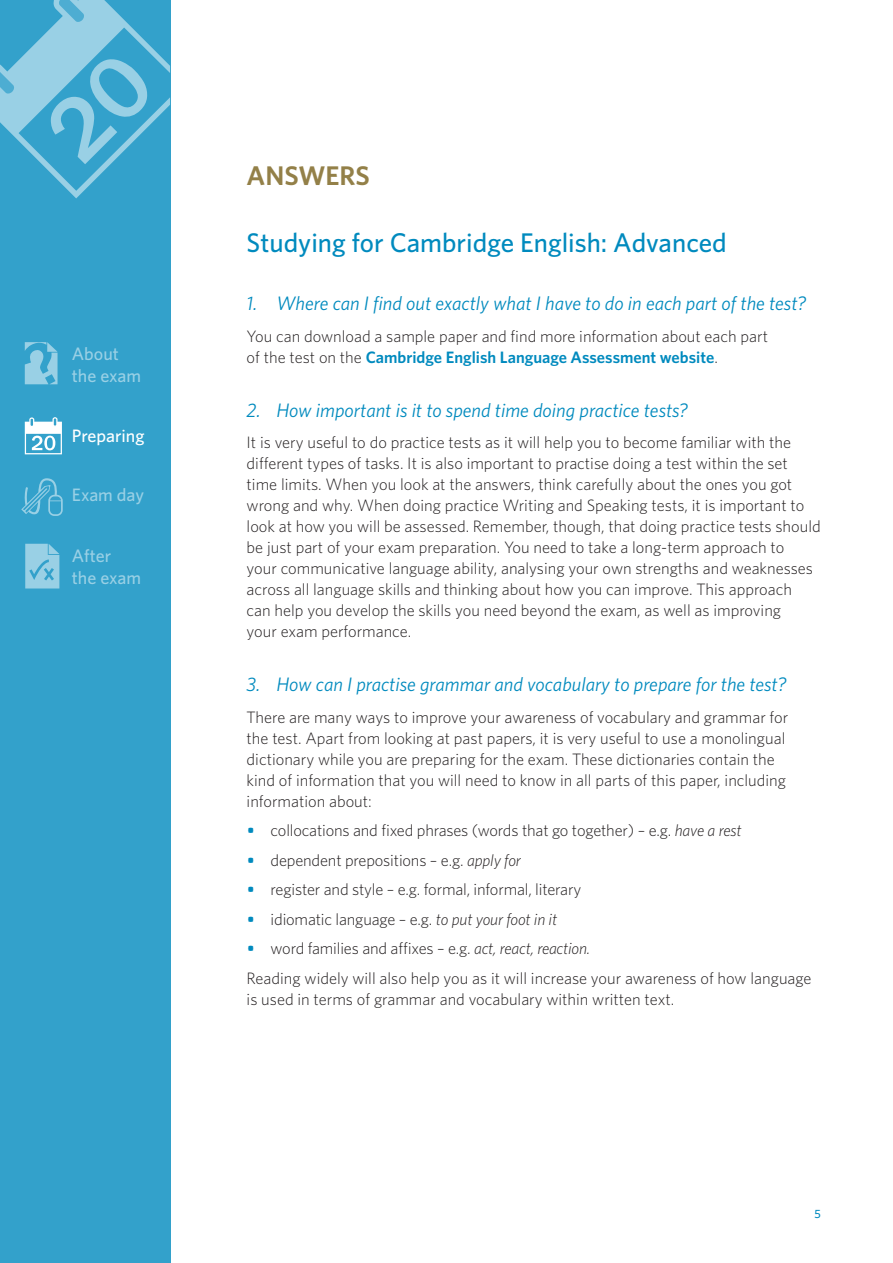
<style>
.page{position:relative;width:893px;height:1263px;background:#fff}
.page>*{position:absolute;margin:0;border:0;box-sizing:border-box;transform-origin:0 0}
.Page_Header_IFC{font:500 27px "Whitney";color:#008abe}
.Page_Header_IFC-2{font:600 27px "Whitney";color:#938048}
.t1{font:italic 19.5px "Whitney";color:#008abe}
.t2{font:500 18px/21.6px "Whitney";color:#99d0e5}
.t3{font:500 18px "Whitney";color:#fff}
.Body_Text_IFC{font:300 16.5px/21px "Whitney";color:#231f20}
.t4{font:500 12px "Whitney";color:#008abe}
.s1{font-weight:600;color:#008abe}
.s2{font-style:italic}
</style>
<div class="page">
<div style="left:0;top:0;width:170px;height:1263px;background:#33a1cb"></div>
<svg style="left:0;top:0;width:170px;height:198px"></svg>
<svg style="left:25px;top:544px;width:34px;height:44px"></svg>
<svg style="left:21px;top:478px;width:42px;height:38px"></svg>
<svg style="left:25px;top:417px;width:37px;height:37px"></svg>
<svg style="left:25px;top:342px;width:33px;height:42px"></svg>
<p class="t2" style="left:72px;top:343px;width:71px">About the exam</p>
<p class="t3" style="left:72px;top:424px;width:74px">Preparing</p>
<p class="t2" style="left:72px;top:484px;width:74px">Exam day</p>
<p class="t2" style="left:72px;top:545px;width:71px">After<br>the exam</p>
<p class="Page_Header_IFC-2" style="left:247px;top:158px;width:125px">ANSWERS</p>
<p class="Page_Header_IFC" style="left:247px;top:225px;width:482px">Studying for Cambridge English: Advanced</p>
<p class="t1" style="left:247px;top:291px;width:561px">1. Where can I find out exactly what I have to do in each part of the test?</p>
<p class="Body_Text_IFC" style="left:247px;top:325px;width:523px">You can download a sample paper and find more information about each part of the test on the <span class="s1">Cambridge English Language Assessment website</span>.</p>
<p class="t1" style="left:247px;top:397px;width:443px">2. How important is it to spend time doing practice tests?</p>
<p class="Body_Text_IFC" style="left:247px;top:432px;width:576px">It is very useful to do practice tests as it will help you to become familiar with the different types of tasks. It is also important to practise doing a test within the set time limits. When you look at the answers, think carefully about the ones you got wrong and why. When doing practice Writing and Speaking tests, it is important to look at how you will be assessed. Remember, though, that doing practice tests should be just part of your exam preparation. You need to take a long-term approach to<br>your communicative language ability, analysing your own strengths and weaknesses across all language skills and thinking about how you can improve. This approach<br>can help you develop the skills you need beyond the exam, as well as improving<br>your exam performance.</p>
<p class="t1" style="left:247px;top:671px;width:541px">3. How can I practise grammar and vocabulary to prepare for the test?</p>
<p class="Body_Text_IFC" style="left:247px;top:706px;width:543px">There are many ways to improve your awareness of vocabulary and grammar for the test. Apart from looking at past papers, it is very useful to use a monolingual dictionary while you are preparing for the exam. These dictionaries contain the kind of information that you will need to know in all parts of this paper, including information about:</p>
<p class="Body_Text_IFC" style="left:247px;top:820px;width:496px"><span class="s1">•</span> collocations and fixed phrases (words that go together) – e.g. <span class="s2">have a rest</span></p>
<p class="Body_Text_IFC" style="left:247px;top:849px;width:275px"><span class="s1">•</span> dependent prepositions – e.g. <span class="s2">apply for</span></p>
<p class="Body_Text_IFC" style="left:247px;top:879px;width:336px"><span class="s1">•</span> register and style – e.g. formal, informal, literary</p>
<p class="Body_Text_IFC" style="left:247px;top:908px;width:312px"><span class="s1">•</span> idiomatic language – e.g. <span class="s2">to put your foot in it</span></p>
<p class="Body_Text_IFC" style="left:247px;top:938px;width:345px"><span class="s1">•</span> word families and affixes – e.g. <span class="s2">act, react, reaction.</span></p>
<p class="Body_Text_IFC" style="left:247px;top:967px;width:566px">Reading widely will also help you as it will increase your awareness of how language is used in terms of grammar and vocabulary within written text.</p>
<p class="t4" style="left:814px;top:1205px;width:8px">5</p>
</div>
